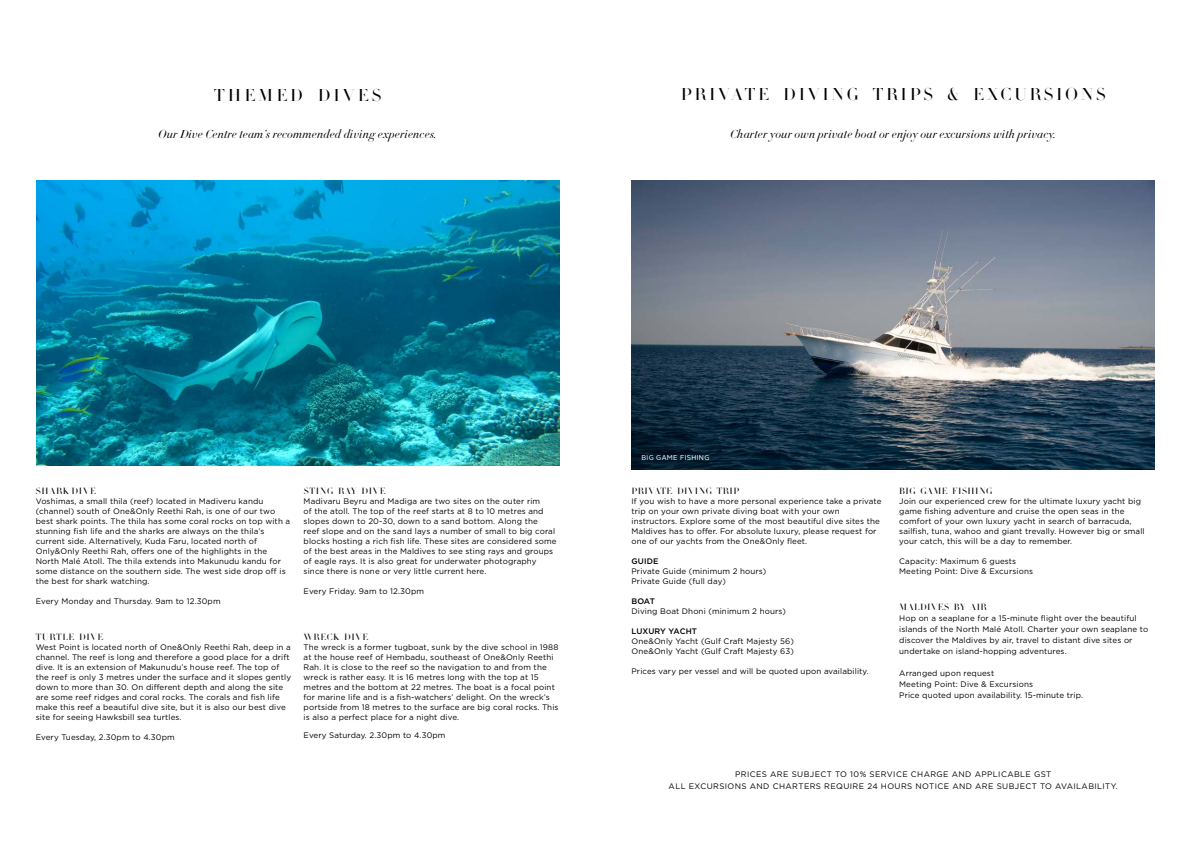
<style>
.page{position:relative;width:1191px;height:842px;background:#fff}
.page>*{position:absolute;margin:0;border:0;box-sizing:border-box;transform-origin:0 0}
.t1{font:18px "Diet Didot Title";letter-spacing:.15em;color:#000}
.t2{font:18px "Diet Didot Title";letter-spacing:.17em;color:#000}
.t3{font:italic 12px "Diet Didot";letter-spacing:.015em;color:#000}
.t4{font:9.5px "Diet Didot Title";letter-spacing:.05em;color:#000}
.t5{font:9.5px "Diet Didot Title";letter-spacing:.07em;color:#000}
.t6{font:8px/10px "Gotham";letter-spacing:.015em;color:#000}
.t7{font:8px/12px "Gotham";letter-spacing:.05em;color:#000;text-align:center}
.t8{font:500 8px "Gotham";letter-spacing:.01em;color:#000}
.t9{font:7px "Alright Sans";letter-spacing:.05em;color:#fff}
</style>
<div class="page">
<img style="left:631px;top:180px;width:524px;height:290px">
<img style="left:36px;top:180px;width:523px;height:286px">
<h1 class="t2" style="left:214px;top:82px;width:169px">THEMED DIVES</h1>
<h2 class="t3" style="left:159px;top:126px;width:280px">Our Dive Centre team’s recommended diving experiences.</h2>
<h1 class="t1" style="left:681px;top:82px;width:426px">PRIVATE DIVING TRIPS &amp; EXCURSIONS</h1>
<h2 class="t3" style="left:730px;top:125px;width:327px">Charter your own private boat or enjoy our excursions with privacy.</h2>
<p class="t5" style="left:36px;top:484px;width:61px">SHARK DIVE</p>
<p class="t6" style="left:36px;top:496px;width:256px">Voshimas, a small thila (reef) located in Madiveru kandu (channel) south of One&amp;Only Reethi Rah, is one of our two best shark points. The thila has some coral rocks on top with a stunning fish life and the sharks are always on the thila’s current side. Alternatively, Kuda Faru, located north of Only&amp;Only Reethi Rah, offers one of the highlights in the North Malé Atoll. The thila extends into Makunudu kandu for some distance on the southern side. The west side drop off is the best for shark watching.</p>
<p class="t6" style="left:36px;top:596px;width:186px">Every Monday and Thursday. 9am to 12.30pm</p>
<p class="t5" style="left:36px;top:630px;width:69px">TURTLE DIVE</p>
<p class="t6" style="left:36px;top:642px;width:257px">West Point is located north of One&amp;Only Reethi Rah, deep in a channel. The reef is long and therefore a good place for a drift dive. It is an extension of Makunudu’s house reef. The top of the reef is only 3 metres under the surface and it slopes gently down to more than 30. On different depth and along the site are some reef ridges and coral rocks. The corals and fish life make this reef a beautiful dive site, but it is also our best dive site for seeing Hawksbill sea turtles.</p>
<p class="t6" style="left:36px;top:732px;width:140px">Every Tuesday, 2.30pm to 4.30pm</p>
<p class="t5" style="left:304px;top:484px;width:83px">STING RAY DIVE</p>
<p class="t6" style="left:304px;top:496px;width:254px">Madivaru Beyru and Madiga are two sites on the outer rim<br>of the atoll. The top of the reef starts at 8 to 10 metres and slopes down to 20-30, down to a sand bottom. Along the<br>reef slope and on the sand lays a number of small to big coral blocks hosting a rich fish life. These sites are considered some of the best areas in the Maldives to see sting rays and groups of eagle rays. It is also great for underwater photography since there is none or very little current here.</p>
<p class="t6" style="left:304px;top:586px;width:122px">Every Friday. 9am to 12.30pm</p>
<p class="t5" style="left:304px;top:630px;width:66px">WRECK DIVE</p>
<p class="t6" style="left:304px;top:642px;width:256px">The wreck is a former tugboat, sunk by the dive school in 1988 at the house reef of Hembadu, southeast of One&amp;Only Reethi Rah. It is close to the reef so the navigation to and from the wreck is rather easy. It is 16 metres long with the top at 15 metres and the bottom at 22 metres. The boat is a focal point for marine life and is a fish-watchers’ delight. On the wreck’s portside from 18 metres to the surface are big coral rocks. This is also a perfect place for a night dive.</p>
<p class="t6" style="left:304px;top:730px;width:143px">Every Saturday. 2.30pm to 4.30pm</p>
<p class="t9" style="left:641px;top:452px;width:69px">BIG GAME FISHING</p>
<p class="t4" style="left:631px;top:484px;width:109px">PRIVATE DIVING TRIP</p>
<p class="t6" style="left:631px;top:496px;width:252px">If you wish to have a more personal experience take a private trip on your own private diving boat with your own instructors. Explore some of the most beautiful dive sites the Maldives has to offer. For absolute luxury, please request for one of our yachts from the One&amp;Only fleet.</p>
<p class="t8" style="left:631px;top:556px;width:28px">GUIDE</p>
<p class="t6" style="left:631px;top:566px;width:136px">Private Guide (minimum 2 hours)<br>Private Guide (full day)</p>
<p class="t8" style="left:631px;top:596px;width:25px">BOAT</p>
<p class="t6" style="left:631px;top:606px;width:156px">Diving Boat Dhoni (minimum 2 hours)</p>
<p class="t8" style="left:631px;top:626px;width:67px">LUXURY YACHT</p>
<p class="t6" style="left:631px;top:636px;width:164px">One&amp;Only Yacht (Gulf Craft Majesty 56)<br>One&amp;Only Yacht (Gulf Craft Majesty 63)</p>
<p class="t6" style="left:631px;top:666px;width:239px">Prices vary per vessel and will be quoted upon availability.</p>
<p class="t4" style="left:899px;top:484px;width:95px">BIG GAME FISHING</p>
<p class="t6" style="left:899px;top:496px;width:247px">Join our experienced crew for the ultimate luxury yacht big game fishing adventure and cruise the open seas in the comfort of your own luxury yacht in search of barracuda, sailfish, tuna, wahoo and giant trevally. However big or small your catch, this will be a day to remember.</p>
<p class="t6" style="left:899px;top:556px;width:135px">Capacity: Maximum 6 guests<br>Meeting Point: Dive &amp; Excursions</p>
<p class="t4" style="left:899px;top:600px;width:89px">MALDIVES BY AIR</p>
<p class="t6" style="left:899px;top:612px;width:250px;line-height:11px">Hop on a seaplane for a 15-minute flight over the beautiful islands of the North Malé Atoll. Charter your own seaplane to discover the Maldives by air, travel to distant dive sites or undertake on island-hopping adventures.</p>
<p class="t6" style="left:899px;top:667px;width:185px;line-height:11px">Arranged upon request<br>Meeting Point: Dive &amp; Excursions<br>Price quoted upon availability. 15-minute trip.</p>
<p class="t7" style="left:668px;top:768px;width:451px">PRICES ARE SUBJECT TO 10% SERVICE CHARGE AND APPLICABLE GST<br>ALL EXCURSIONS AND CHARTERS REQUIRE 24 HOURS NOTICE AND ARE SUBJECT TO AVAILABILITY.</p>
</div>
